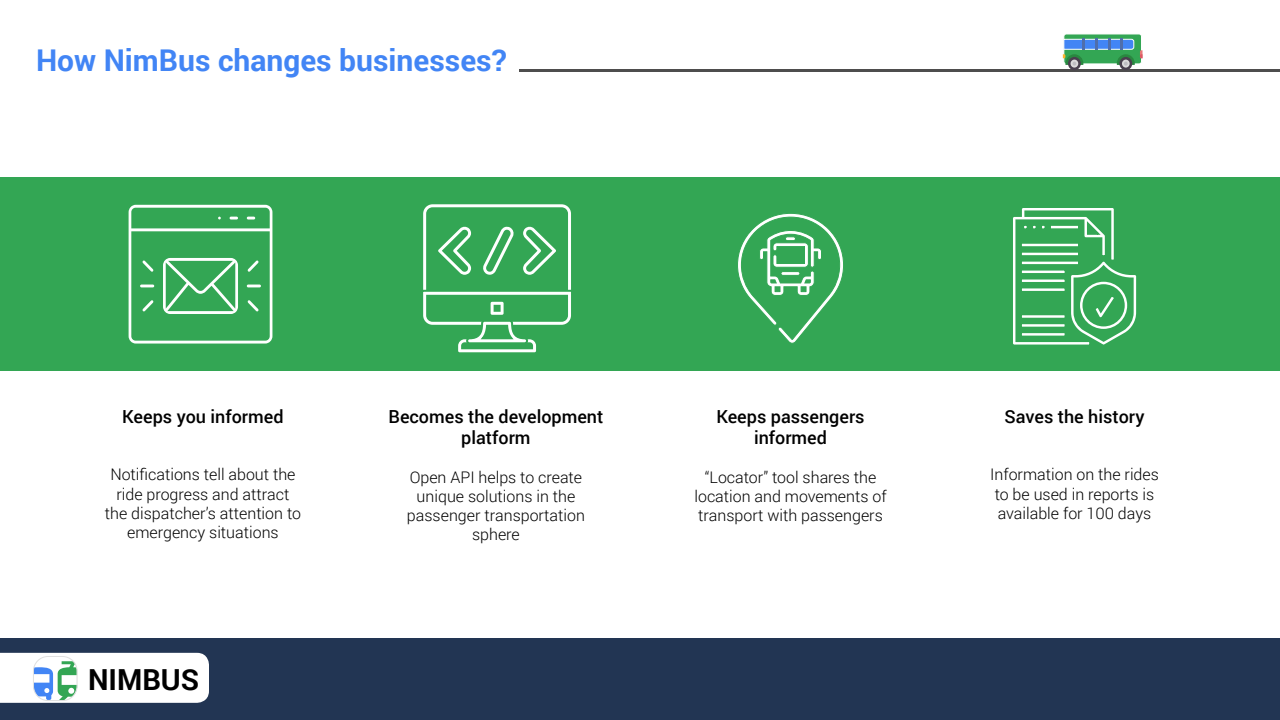
<style>
.page{position:relative;width:1280px;height:720px;background:#fff}
.page>*{position:absolute;margin:0;border:0;box-sizing:border-box;transform-origin:0 0}
.t1{font:700 30px "Roboto";color:#4285f5}
.t2{font:700 29px "Roboto";color:#000}
.t3{font:500 18px/21.6px "Roboto";color:#000;text-align:center}
.t4{font:300 16px/19.2px "Roboto";color:#000;text-align:center}
</style>
<div class="page">
<hr style="left:520px;top:69px;width:760px;height:2px;background:#4e4d4d">
<div style="left:0;top:638px;width:1280px;height:82px;background:#223553"></div>
<svg style="left:0;top:653px;width:209px;height:50px;background:#edf4f5"></svg>
<div style="left:1064px;top:34px;width:78px;height:30px;background:#33a654;border-radius:3px"></div>
<div style="left:1063px;top:33px;width:79px;height:31px;border:1px solid #fff;border-radius:3px"></div>
<svg style="left:1068px;top:57px;width:13px;height:13px"></svg>
<svg style="left:1119px;top:57px;width:13px;height:13px"></svg>
<svg style="left:1063px;top:38px;width:80px;height:28px"></svg>
<div style="left:0;top:177px;width:1280px;height:194px;background:#33a654"></div>
<svg style="left:128px;top:204px;width:145px;height:140px"></svg>
<svg style="left:423px;top:204px;width:148px;height:149px"></svg>
<svg style="left:737px;top:213px;width:107px;height:131px"></svg>
<hr style="left:781px;top:272px;width:19px;height:3px;background:#fff;border-radius:2px">
<div style="left:780px;top:271px;width:20px;height:5px;border:1px solid #33a654;border-radius:2px"></div>
<hr style="left:785px;top:237px;width:11px;height:4px;background:#fff;border-radius:2px">
<div style="left:785px;top:236px;width:11px;height:5px;border:1px solid #33a654;border-radius:2px"></div>
<svg style="left:1013px;top:208px;width:124px;height:137px"></svg>
<svg style="left:1020px;top:242px;width:60px;height:6px"></svg>
<svg style="left:1020px;top:251px;width:60px;height:6px"></svg>
<svg style="left:1020px;top:260px;width:60px;height:6px"></svg>
<svg style="left:1020px;top:269px;width:47px;height:6px"></svg>
<svg style="left:1020px;top:278px;width:47px;height:6px"></svg>
<svg style="left:1020px;top:286px;width:47px;height:7px"></svg>
<svg style="left:1020px;top:313px;width:47px;height:7px"></svg>
<svg style="left:1020px;top:322px;width:47px;height:7px"></svg>
<svg style="left:1020px;top:331px;width:47px;height:7px"></svg>
<svg style="left:1022px;top:224px;width:7px;height:6px"></svg>
<svg style="left:1031px;top:224px;width:7px;height:6px"></svg>
<svg style="left:1040px;top:224px;width:7px;height:6px"></svg>
<svg style="left:1049px;top:224px;width:31px;height:6px"></svg>
<h1 class="t1" style="left:36px;top:39px;width:472px">How NimBus changes businesses?</h1>
<p class="t3" style="left:122px;top:405px;width:163px">Keeps you informed</p>
<p class="t4" style="left:105px;top:465px;width:198px">Notifications tell about the ride progress and attract the dispatcher’s attention to emergency situations</p>
<h2 class="t2" style="left:88px;top:659px;width:113px">NIMBUS</h2>
<p class="t3" style="left:388px;top:405px;width:216px">Becomes the development platform</p>
<p class="t4" style="left:407px;top:467px;width:180px">Open API helps to create unique solutions in the passenger transportation sphere</p>
<p class="t3" style="left:716px;top:405px;width:150px">Keeps passengers informed</p>
<p class="t4" style="left:694px;top:467px;width:194px">“Locator” tool shares the location and movements of transport with passengers</p>
<p class="t3" style="left:1005px;top:405px;width:142px">Saves the history</p>
<p class="t4" style="left:990px;top:465px;width:170px;text-align:left">Information on the rides to be used in reports is available for 100 days</p>
</div>
